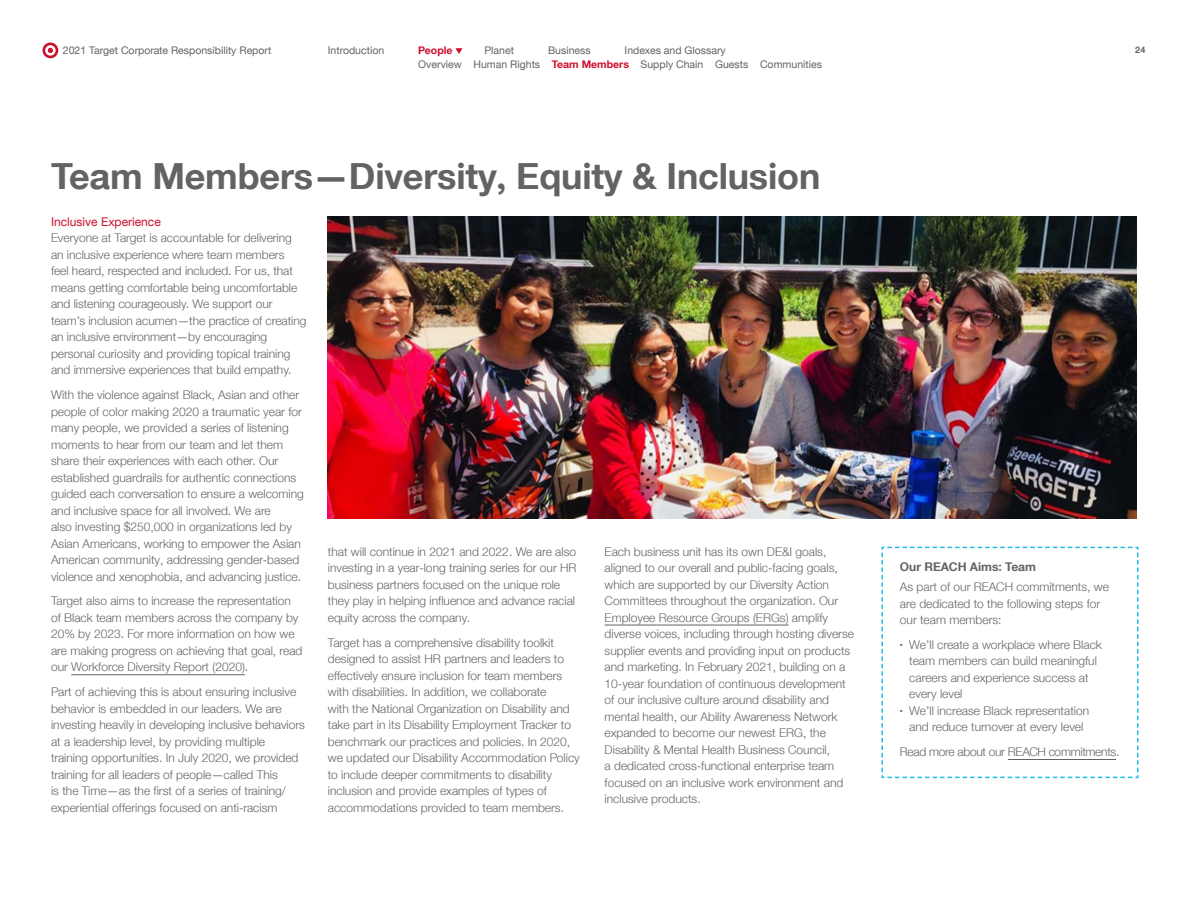
<style>
.page{position:relative;width:1188px;height:918px;background:#fff}
.page>*{position:absolute;margin:0;border:0;box-sizing:border-box;transform-origin:0 0}
.t1{font:700 36px "Helvetica Neuefor Target";letter-spacing:-.005em;color:#646363}
.t2{font:300 12px/16.5px "Helvetica Neuefor Target";color:#646363}
.t3{font:300 12px "Helvetica Neuefor Target";letter-spacing:-.025em;color:#646363}
.t4{font:12px "Helvetica Neuefor Target Rm";color:#ce0e2d}
.t5{font:700 12px "Helvetica Neuefor Target";color:#646363}
.t6{font:10.5px "Helvetica Neuefor Target Rm";color:#646363}
.t7{font:700 10.5px "Helvetica Neuefor Target";color:#ce0e2d}
.t8{font:700 9px "Helvetica Neuefor Target";color:#646363}
.s1{font-size:6px}
</style>
<div class="page">
<hr style="left:71px;top:675px;width:174px;height:1px;background:#646363">
<div style="left:43px;top:43px;width:15px;height:15px;background:#ce0e2d;border-radius:50%"></div>
<svg style="left:45px;top:45px;width:11px;height:11px"></svg>
<svg style="left:48px;top:48px;width:5px;height:5px"></svg>
<svg style="left:455px;top:48px;width:8px;height:6px"></svg>
<img style="left:328px;top:217px;width:809px;height:302px">
<hr style="left:605px;top:625px;width:184px;height:1px;background:#646363">
<svg style="left:881px;top:546px;width:258px;height:233px"></svg>
<p class="t6" style="left:63px;top:44px;width:210px">2021 Target Corporate Responsibility Report</p>
<p class="t6" style="left:328px;top:44px;width:58px">Introduction</p>
<p class="t7" style="left:418px;top:44px;width:36px">People</p>
<p class="t8" style="left:1135px;top:44px;width:12px">24</p>
<p class="t6" style="left:418px;top:58px;width:45px">Overview</p>
<p class="t6" style="left:474px;top:58px;width:68px">Human Rights</p>
<p class="t7" style="left:552px;top:58px;width:79px">Team Members</p>
<p class="t6" style="left:641px;top:58px;width:64px">Supply Chain</p>
<p class="t6" style="left:715px;top:58px;width:35px">Guests</p>
<p class="t6" style="left:760px;top:58px;width:64px">Communities</p>
<p class="t6" style="left:484px;top:44px;width:31px">Planet</p>
<p class="t6" style="left:548px;top:44px;width:44px">Business</p>
<p class="t6" style="left:625px;top:44px;width:103px">Indexes and Glossary</p>
<h1 class="t1" style="left:51px;top:154px;width:771px">Team Members—Diversity, Equity &amp; Inclusion</h1>
<h5 class="t4" style="left:51px;top:214px;width:111px">Inclusive Experience</h5>
<p class="t2" style="left:51px;top:230px;width:257px">Everyone at Target is accountable for delivering an inclusive experience where team members<br>feel heard, respected and included. For us, that means getting comfortable being uncomfortable and listening courageously. We support our team’s inclusion acumen—the practice of creating an inclusive environment—by encouraging personal curiosity and providing topical training and immersive experiences that build empathy.</p>
<p class="t2" style="left:51px;top:386px;width:254px">With the violence against Black, Asian and other people of color making 2020 a traumatic year for many people, we provided a series of listening moments to hear from our team and let them share their experiences with each other. Our established guardrails for authentic connections guided each conversation to ensure a welcoming and inclusive space for all involved. We are<br>also investing $250,000 in organizations led by Asian Americans, working to empower the Asian American community, addressing gender-based violence and xenophobia, and advancing justice.</p>
<p class="t2" style="left:51px;top:593px;width:253px">Target also aims to increase the representation of Black team members across the company by 20% by 2023. For more information on how we are making progress on achieving that goal, read our Workforce Diversity Report (2020).</p>
<p class="t2" style="left:51px;top:683px;width:256px">Part of achieving this is about ensuring inclusive behavior is embedded in our leaders. We are investing heavily in developing inclusive behaviors at a leadership level, by providing multiple training opportunities. In July 2020, we provided training for all leaders of people—called This<br>is the Time—as the first of a series of training/ experiential offerings focused on anti-racism</p>
<p class="t2" style="left:605px;top:543px;width:251px">Each business unit has its own DE&amp;I goals, aligned to our overall and public-facing goals, which are supported by our Diversity Action Committees throughout the organization. Our Employee Resource Groups (ERGs) amplify diverse voices, including through hosting diverse supplier events and providing input on products and marketing. In February 2021, building on a 10-year foundation of continuous development of our inclusive culture around disability and mental health, our Ability Awareness Network expanded to become our newest ERG, the Disability &amp; Mental Health Business Council,<br>a dedicated cross-functional enterprise team focused on an inclusive work environment and inclusive products.</p>
<p class="t2" style="left:328px;top:543px;width:250px">that will continue in 2021 and 2022. We are also investing in a year-long training series for our HR business partners focused on the unique role they play in helping influence and advance racial equity across the company.</p>
<p class="t2" style="left:328px;top:634px;width:254px">Target has a comprehensive disability toolkit designed to assist HR partners and leaders to effectively ensure inclusion for team members with disabilities. In addition, we collaborate<br>with the National Organization on Disability and take part in its Disability Employment Tracker to benchmark our practices and policies. In 2020, we updated our Disability Accommodation Policy to include deeper commitments to disability inclusion and provide examples of types of accommodations provided to team members.</p>
<h6 class="t5" style="left:900px;top:560px;width:138px">Our REACH Aims: Team</h6>
<p class="t2" style="left:900px;top:578px;width:210px">As part of our REACH commitments, we are dedicated to the following steps for our team members:</p>
<p class="t2" style="left:909px;top:636px;width:194px;text-indent:-9px"><span class="s1">•</span> We’ll create a workplace where Black team members can build meaningful careers and experience success at every level</p>
<p class="t2" style="left:900px;top:702px;width:191px;text-align:center"><span class="s1">•</span> We’ll increase Black representation and reduce turnover at every level</p>
<p class="t3" style="left:900px;top:745px;width:221px">Read more about our REACH commitments.</p>
</div>
